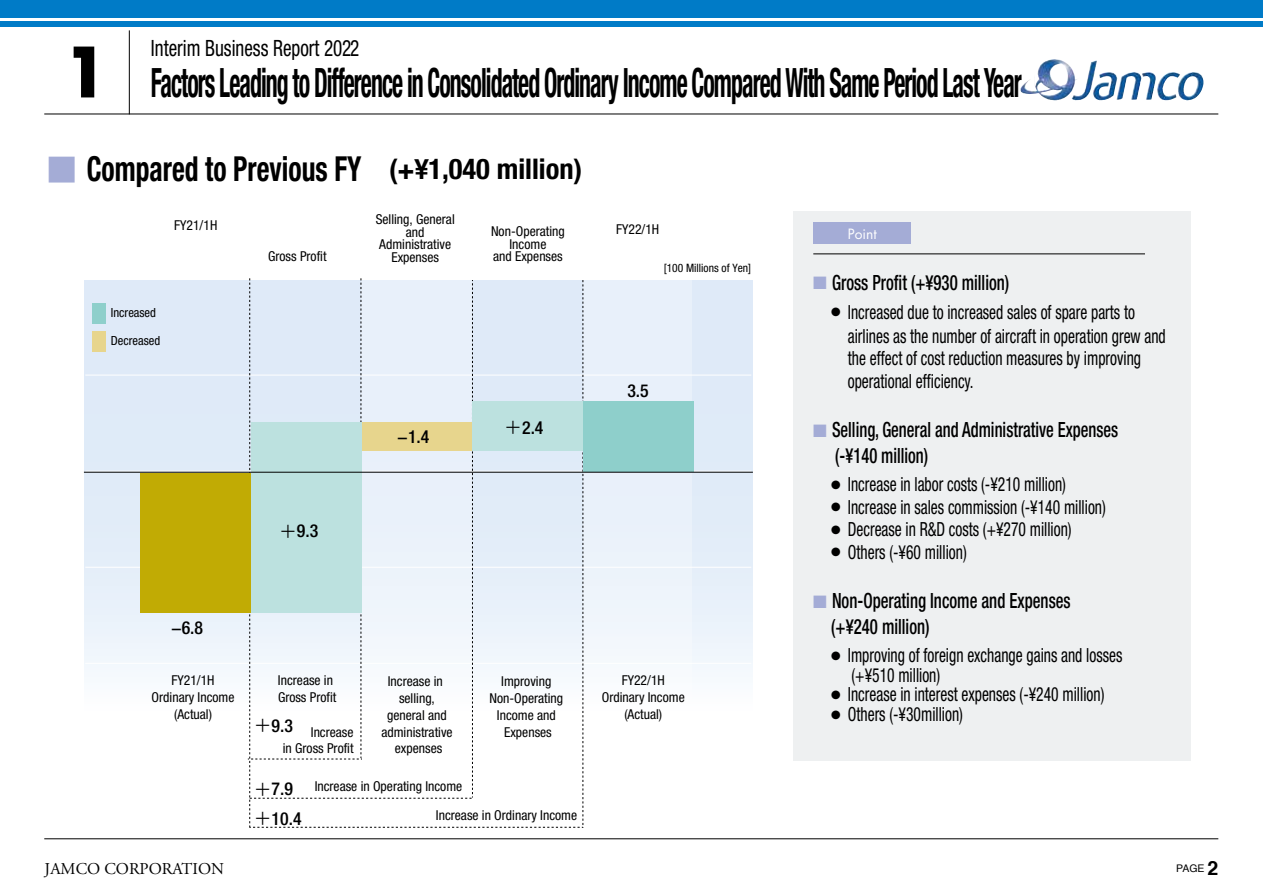
<style>
.page{position:relative;width:1263px;height:893px;background:#fff}
.page>*{position:absolute;margin:0;border:0;box-sizing:border-box;transform-origin:0 0}
.t1{font:700 67.5px "Futura";color:#000}
.t2{font:700 condensed 40.5px "Helvetica Neue";letter-spacing:-.04em;color:#000;scale:.59 1}
.t3{font:700 condensed 34.5px "Helvetica Neue";color:#000;scale:.8 1}
.t4{font:700 30px "Gothic MB101 Pro De";color:#a4acd6}
.t5{font:700 condensed 28.5px "Helvetica Neue";color:#000}
.t6{font:condensed 22.5px "Helvetica Neue";color:#000;scale:.85 1}
.t7{font:500 condensed 21px "Helvetica Neue";color:#000;scale:.8 1}
.t8{font:500 condensed 21px "Helvetica Neue";color:#000;scale:.79 1}
.t9{font:condensed 19.5px/22.5px "Helvetica Neue";color:#000;scale:.8 1}
.t10{font:700 19.5px "Helvetica";color:#000}
.t11{font:18px "Zapf Dingbats ITC";color:#a4acd6}
.t12{font:500 condensed 17.85px/29.4px "Helvetica Neue";color:#000}
.t13{font:16.5px "Adobe Garamond Pro";color:#000}
.t14{font:13.8px "Futura";color:#fff}
.t15{font:condensed 13.65px/16.8px "Helvetica Neue";color:#000;text-align:center}
.t16{font:condensed 12.6px "Helvetica Neue";color:#000}
.t17{font:12px "Zapf Dingbats ITC";color:#000}
.t18{font:condensed 11.55px "Helvetica Neue";color:#000}
.t19{font:10.5px "Helvetica";color:#000}
.s1{font-family:"Koz Go Pro";font-weight:400;font-stretch:normal}
</style>
<div class="page">
<div style="left:1px;top:21px;width:1262px;height:6px;background:#007bc7"></div>
<div style="left:0;top:0;width:1262px;height:17px;background:#007bc7"></div>
<img style="left:1020px;top:59px;width:57px;height:41px">
<hr style="left:44px;top:114px;width:1174px;height:1px;background:#000">
<hr style="left:44px;top:838px;width:1174px;height:1px;background:#000">
<hr style="left:129px;top:30px;width:1px;height:84px;background:#000">
<div style="left:84px;top:280px;width:669px;height:434px;background:linear-gradient(to bottom,#d8e6f6,#f2f7fa)"></div>
<svg style="left:584px;top:280px;width:107px;height:434px;fill:#eaf2fa"></svg>
<hr style="left:85px;top:375px;width:666px;height:1px;background:#fff">
<hr style="left:85px;top:471px;width:666px;height:1px;background:#fff">
<hr style="left:85px;top:567px;width:666px;height:1px;background:#fff">
<hr style="left:85px;top:663px;width:666px;height:1px;background:#fff">
<svg style="left:248px;top:278px;width:336px;height:550px"></svg>
<div style="left:93px;top:303px;width:13px;height:20px;background:#8ecfcb"></div>
<div style="left:93px;top:332px;width:13px;height:20px;background:#e7d58d"></div>
<div style="left:583px;top:402px;width:110px;height:70px;background:#8ecfcb"></div>
<div style="left:472px;top:402px;width:111px;height:49px;background:#bce1df"></div>
<div style="left:362px;top:422px;width:110px;height:29px;background:#e7d58d"></div>
<div style="left:251px;top:422px;width:111px;height:191px;background:#bce1df"></div>
<div style="left:141px;top:473px;width:110px;height:140px;background:#c1ab04"></div>
<hr style="left:84px;top:472px;width:669px;height:1px;background:#000">
<div style="left:793px;top:211px;width:398px;height:550px;background:#eef0f1"></div>
<div style="left:813px;top:223px;width:98px;height:21px;background:#a4acd6"></div>
<hr style="left:813px;top:253px;width:332px;height:1px;background:#000">
<h1 class="t1" style="left:63px;top:23px;width:47px">1</h1>
<p class="t6" style="left:151px;top:35px;width:247px">Interim Business Report 2022</p>
<h2 class="t2" style="left:151px;top:58px;width:1477px">Factors Leading to Difference in Consolidated Ordinary Income Compared With Same Period Last Year</h2>
<h3 class="t4" style="left:47px;top:144px;width:31px">■</h3>
<h3 class="t3" style="left:87px;top:148px;width:345px">Compared to Previous FY</h3>
<p class="t15" style="left:174px;top:217px;width:45px">FY21/1H</p>
<p class="t15" style="left:268px;top:248px;width:60px">Gross Profit</p>
<p class="t16" style="left:111px;top:305px;width:47px">Increased</p>
<p class="t16" style="left:111px;top:334px;width:51px">Decreased</p>
<h3 class="t5" style="left:389px;top:152px;width:194px">(+¥1,040 million(</h3>
<p class="t15" style="left:376px;top:213px;width:81px;line-height:12.6px">Selling, General and<br>Administrative<br>Expenses</p>
<p class="t15" style="left:616px;top:221px;width:45px">FY22/1H</p>
<p class="t15" style="left:491px;top:225px;width:75px;line-height:12.6px">Non-Operating<br>Income<br>and Expenses</p>
<p class="t18" style="left:664px;top:261px;width:89px">[100 Millions of Yen[</p>
<p class="t12" style="left:397px;top:422px;width:34px">−1.4</p>
<p class="t12" style="left:504px;top:413px;width:41px"><span class="s1">＋</span>2.4</p>
<p class="t12" style="left:627px;top:376px;width:23px">3.5</p>
<p class="t12" style="left:279px;top:516px;width:41px"><span class="s1">＋</span>9.3</p>
<p class="t12" style="left:171px;top:613px;width:34px">−6.8</p>
<p class="t15" style="left:278px;top:671px;width:60px;text-align:left">Increase in<br>Gross Profit</p>
<p class="t12" style="left:254px;top:710px;width:41px"><span class="s1">＋</span>9.3</p>
<p class="t15" style="left:152px;top:672px;width:84px">FY21/1H<br>Ordinary Income (Actual(</p>
<p class="t15" style="left:381px;top:673px;width:73px">Increase in selling, general and administrative expenses</p>
<p class="t15" style="left:489px;top:673px;width:75px">Improving<br>Non-Operating<br>Income and<br>Expenses</p>
<p class="t15" style="left:602px;top:672px;width:84px">FY22/1H<br>Ordinary Income (Actual(</p>
<p class="t15" style="left:283px;top:723px;width:72px;text-align:right">Increase<br>in Gross Profit</p>
<p class="t12" style="left:254px;top:774px;width:49px"><span class="s1">＋</span>7.9<span class="s1">＋</span>10.4</p>
<p class="t15" style="left:315px;top:777px;width:149px">Increase in Operating Income</p>
<p class="t15" style="left:436px;top:807px;width:143px">Increase in Ordinary Income</p>
<p class="t13" style="left:45px;top:858px;width:181px">JAMCO CORPORATION</p>
<p class="t14" style="left:848px;top:224px;width:30px">Point</p>
<p class="t7" style="left:832px;top:270px;width:223px">Gross Profit (+¥930 million(</p>
<p class="t11" style="left:813px;top:275px;width:15px">■</p>
<p class="t17" style="left:831px;top:307px;width:11px">●</p>
<p class="t9" style="left:848px;top:301px;width:360px">Increased due to increased sales of spare parts to</p>
<p class="t9" style="left:848px;top:325px;width:399px">airlines as the number of aircraft in operation grew and the effect of cost reduction measures by improving operational efficiency.</p>
<p class="t8" style="left:832px;top:417px;width:364px">Selling, General and Administrative Expenses</p>
<p class="t11" style="left:813px;top:422px;width:15px">■</p>
<p class="t8" style="left:835px;top:443px;width:119px">(-¥140 million(</p>
<p class="t9" style="left:848px;top:473px;width:274px">Increase in labor costs (-¥210 million(</p>
<p class="t17" style="left:831px;top:479px;width:11px">●</p>
<p class="t17" style="left:831px;top:502px;width:11px">●</p>
<p class="t17" style="left:831px;top:524px;width:11px">●</p>
<p class="t9" style="left:848px;top:496px;width:324px">Increase in sales commission (-¥140 million(</p>
<p class="t9" style="left:848px;top:518px;width:281px">Decrease D&amp;Ri n costs (+¥270 million(</p>
<p class="t9" style="left:848px;top:541px;width:150px">Others (-¥60 million(</p>
<p class="t17" style="left:831px;top:547px;width:11px">●</p>
<p class="t7" style="left:832px;top:588px;width:300px">Non-Operating Income and Expenses</p>
<p class="t11" style="left:813px;top:593px;width:15px">■</p>
<p class="t7" style="left:831px;top:614px;width:124px">(+¥240 million(</p>
<p class="t9" style="left:848px;top:644px;width:345px">Improving of foreign exchange gains and losses</p>
<p class="t17" style="left:831px;top:650px;width:11px">●</p>
<p class="t17" style="left:831px;top:689px;width:11px">●</p>
<p class="t17" style="left:831px;top:709px;width:11px">●</p>
<p class="t9" style="left:848px;top:665px;width:322px;line-height:19.5px">(+¥510 million(<br>Increase in interest expenses (-¥240 million(</p>
<p class="t9" style="left:848px;top:703px;width:145px">Others (-¥30million(</p>
<p class="t10" style="left:1207px;top:853px;width:12px">2</p>
<p class="t19" style="left:1176px;top:860px;width:30px">PAGE</p>
</div>
